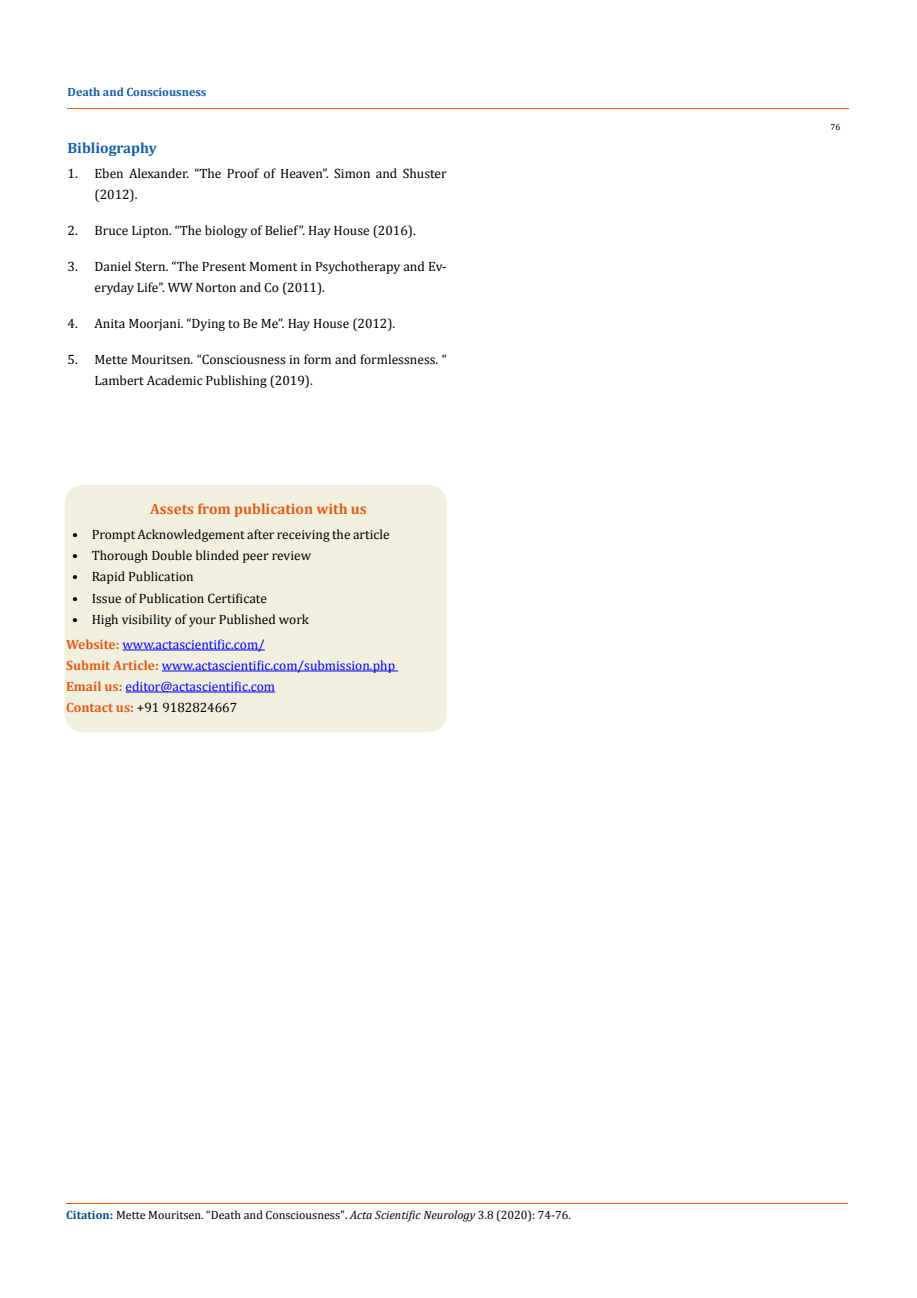
<style>
.page{position:relative;width:917px;height:1298px;background:#fff}
.page>*{position:absolute;margin:0;border:0;box-sizing:border-box;transform-origin:0 0}
.t1{font:700 15px "Cambria";color:#e05d1a}
.t2{font:700 15px "Cambria";color:#1560a6}
.t3{font:13.5px/21px "Cambria";color:#000}
.t4{font:13.5px/21px "Cambria";color:#00f}
.t5{font:12px "Cambria";color:#000}
.t6{font:700 12px "Cambria";color:#1560a6}
.t7{font:9px "Cambria";color:#000}
.s1{font-weight:700;color:#e05d1a}
.s2{color:#000}
.s3{font-weight:700;color:#035089}
.s4{font-style:italic}
</style>
<div class="page">
<hr style="left:67px;top:109px;width:782px;height:1px;background:#e05d1a">
<div style="left:65px;top:485px;width:381px;height:246px;background:#f1f0de;border-radius:18px"></div>
<div style="left:65px;top:485px;width:382px;height:247px;border:2px solid #f1f0de;border-radius:18px"></div>
<hr style="left:122px;top:649px;width:143px;height:1px;background:#00f">
<hr style="left:162px;top:670px;width:236px;height:1px;background:#00f">
<hr style="left:125px;top:691px;width:150px;height:1px;background:#00f">
<hr style="left:66px;top:1203px;width:782px;height:1px;background:#e05d1a">
<p class="t6" style="left:68px;top:83px;width:140px">Death and Consciousness</p>
<p class="t2" style="left:68px;top:137px;width:91px">Bibliography</p>
<p class="t3" style="left:94px;top:162px;width:354px;text-indent:-27px">1. Eben Alexander. “The Proof of Heaven”. Simon and Shuster (2012).</p>
<p class="t3" style="left:68px;top:219px;width:350px">2. Bruce Lipton. “The biology of Belief”. Hay House (2016).</p>
<p class="t3" style="left:94px;top:255px;width:354px;text-indent:-27px">3. Daniel Stern. “The Present Moment in Psychotherapy and Ev&shy;eryday Life”. WW Norton and Co (2011).</p>
<p class="t3" style="left:68px;top:312px;width:329px">4. Anita Moorjani. “Dying to Be Me”. Hay House (2012).</p>
<p class="t3" style="left:94px;top:348px;width:354px;text-indent:-27px">5. Mette Mouritsen. “Consciousness in form and formlessness. “<br>Lambert Academic Publishing (2019).</p>
<p class="t1" style="left:150px;top:498px;width:218px">Assets from publication with us</p>
<p class="t3" style="left:72px;top:524px;width:319px">• Prompt Acknowledgement after receiving the article</p>
<p class="t3" style="left:72px;top:545px;width:240px">• Thorough Double blinded peer review</p>
<p class="t3" style="left:72px;top:566px;width:123px">• Rapid Publication</p>
<p class="t3" style="left:72px;top:587px;width:196px">• Issue of Publication Certificate</p>
<p class="t3" style="left:72px;top:608px;width:238px">• High visibility of your Published work</p>
<p class="t4" style="left:66px;top:634px;width:330px"><span class="s1">Website:</span> www.actascientific.com/<br><span class="s1">Submit Article:</span> www.actascientific.com/submission.php <span class="s1">Email us:</span> editor@actascientific.com<br><span class="s1">Contact us:</span> <span class="s2">+91 9182824667</span></p>
<p class="t5" style="left:66px;top:1208px;width:506px"><span class="s3">Citation:</span> Mette Mouritsen. “Death and Consciousness". <span class="s4">Acta Scientific Neurology</span> 3.8 (2020): 74-76.</p>
<p class="t7" style="left:830px;top:122px;width:11px">76</p>
</div>
